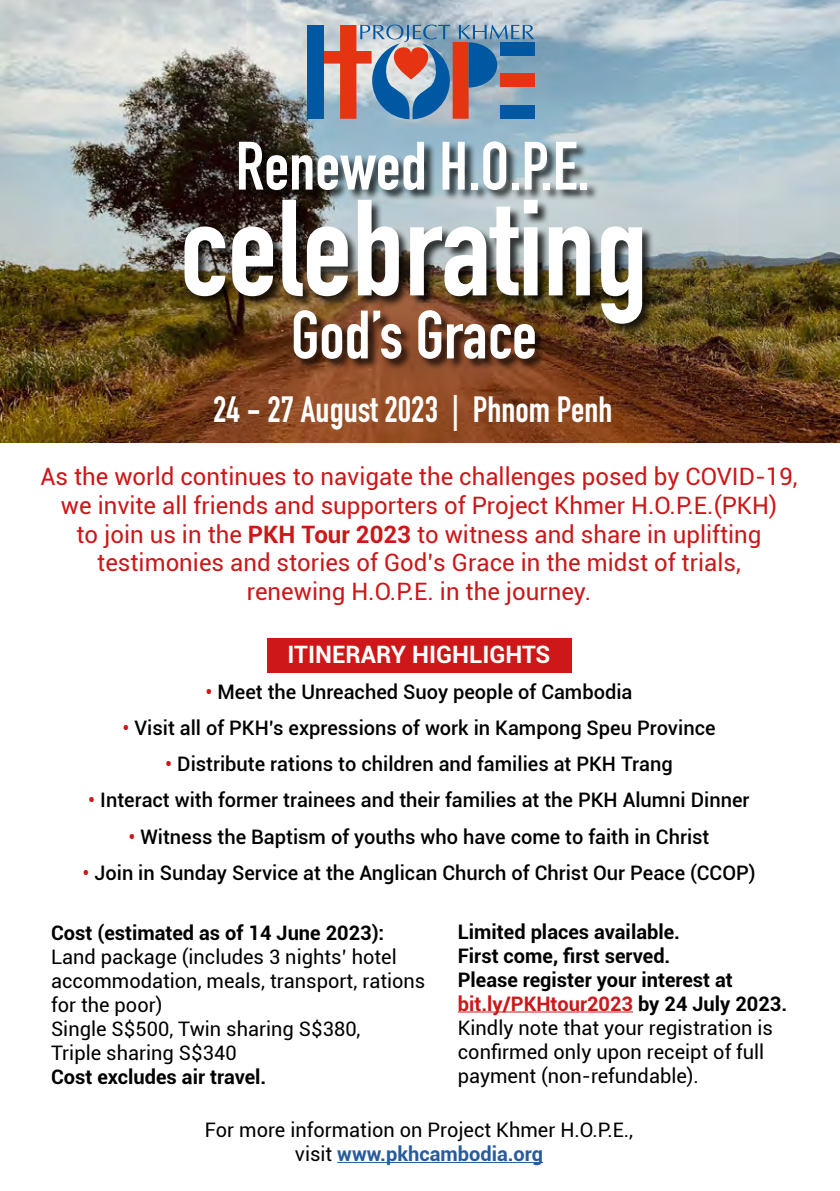
<style>
.page{position:relative;width:840px;height:1191px;background:#fff}
.page>*{position:absolute;margin:0;border:0;box-sizing:border-box;transform-origin:0 0}
.t1{font:700 134.2px "DIN Condensed";color:#fff}
.t2{font:700 67.2px "DIN Condensed";color:#fff}
.t3{font:700 36px "DIN Condensed";color:#fff}
.t4{font:24px/28.8px "Roboto";color:#cd1719;text-align:center}
.t5{font:700 24px "Roboto";color:#fff}
.t6{font:500 20px "Roboto";color:#000}
.t7{font:700 20px/24px "Roboto";color:#000}
.t8{font:20px/24px "Roboto";color:#000}
.s1{font-weight:700}
.s2{color:#cd1719}
.s3{font-weight:400}
.s4{font-weight:700;color:#275b9b}
</style>
<div class="page">
<div style="left:266px;top:638px;width:305px;height:34px;background:#cd1719"></div>
<img style="left:0;top:0;width:839px;height:443px">
<div style="left:184px;top:141px;width:469px;height:229px;background:#000;opacity:.75"></div>
<div style="left:307px;top:25px;width:16px;height:93px;background:#0058a2"></div>
<svg style="left:323px;top:25px;width:211px;height:94px"></svg>
<hr style="left:457px;top:1011px;width:175px;height:1px;background:#cd1719">
<hr style="left:337px;top:1162px;width:206px;height:1px;background:#275b9b">
<h2 class="t2" style="left:235px;top:121px;width:356px">Renewed H.O.P.E.</h2>
<h1 class="t1" style="left:178px;top:158px;width:471px">celebrating</h1>
<h2 class="t2" style="left:291px;top:290px;width:247px">God’s Grace</h2>
<h3 class="t3" style="left:213px;top:385px;width:400px">24 - 27 August 2023 | Phnom Penh</h3>
<p class="t4" style="left:40px;top:461px;width:758px">As the world continues to navigate the challenges posed by COVID-19, we invite all friends and supporters of Project Khmer H.O.P.E.(PKH)<br>to join us in the <span class="s1">PKH Tour 2023</span> to witness and share in uplifting testimonies and stories of God’s Grace in the midst of trials,<br>renewing H.O.P.E. in the journey.</p>
<p class="t5" style="left:287px;top:638px;width:264px">ITINERARY HIGHLIGHTS</p>
<p class="t6" style="left:205px;top:678px;width:428px"><span class="s2">•</span> Meet the Unreached Suoy people of Cambodia</p>
<p class="t6" style="left:122px;top:714px;width:594px"><span class="s2">•</span> Visit all of PKH’s expressions of work in Kampong Speu Province</p>
<p class="t6" style="left:165px;top:750px;width:508px"><span class="s2">•</span> Distribute rations to children and families at PKH Trang</p>
<p class="t6" style="left:88px;top:786px;width:662px"><span class="s2">•</span> Interact with former trainees and their families at the PKH Alumni Dinner</p>
<p class="t6" style="left:128px;top:822px;width:582px"><span class="s2">•</span> Witness the Baptism of youths who have come to faith in Christ</p>
<p class="t6" style="left:82px;top:858px;width:674px"><span class="s2">•</span> Join in Sunday Service at the Anglican Church of Christ Our Peace (CCOP)</p>
<p class="t7" style="left:457px;top:918px;width:331px">Limited places available.<br>First come, first served.<br>Please register your interest at <span class="s2">bit.ly/PKHtour2023</span> by 24 July 2023.<br><span class="s3">Kindly note that your registration is confirmed only upon receipt of full payment (non-refundable).</span></p>
<p class="t8" style="left:205px;top:1117px;width:429px;text-align:center">For more information on Project Khmer H.O.P.E., visit <span class="s4">www.pkhcambodia.org</span></p>
<p class="t7" style="left:51px;top:920px;width:334px">Cost (estimated as of 14 June 2023):</p>
<p class="t8" style="left:51px;top:944px;width:375px">Land package (includes 3 nights’ hotel accommodation, meals, transport, rations for the poor)<br>Single S$500, Twin sharing S$380,<br>Triple sharing S$340</p>
<p class="t7" style="left:51px;top:1064px;width:217px">Cost excludes air travel.</p>
</div>
